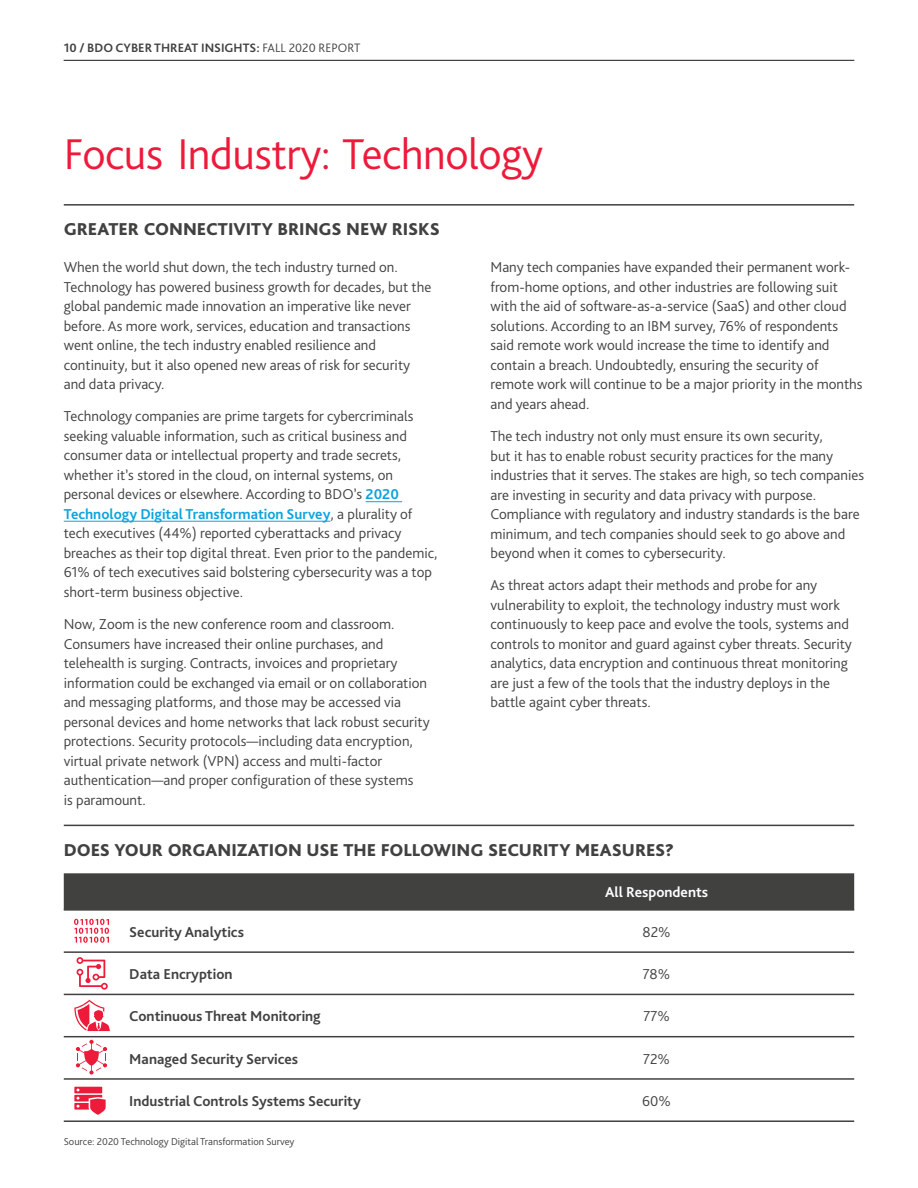
<style>
.page{position:relative;width:918px;height:1188px;background:#fff}
.page>*{position:absolute;margin:0;border:0;box-sizing:border-box;transform-origin:0 0}
.Main_Body_Headings{font:300 45px "Bliss Pro";letter-spacing:-.01em;color:#ed1a3a}
.Subheading_Main{font:800 18px "Bliss Pro";letter-spacing:-.005em;color:#414140}
.Body_text_-_3mm_afte{font:300 15px/19.5px "Bliss Pro";color:#414140}
.Body_copy{font:700 15px "Bliss Pro";color:#414140}
.Body_copy-2{font:300 15px "Bliss Pro";color:#414140}
.Body_copy-3{font:700 15px "Bliss Pro";color:#fff}
.t1{font:700 12.75px "Bliss Pro";color:#414140}
.footnote{font:300 10.5px "Bliss Pro";color:#414140}
.s1{font-weight:300}
.s2{font-weight:700;color:#0ca4de}
</style>
<div class="page">
<div style="left:64px;top:873px;width:790px;height:36px;background:#414140"></div>
<hr style="left:64px;top:909px;width:395px;height:2px;background:#414140">
<hr style="left:459px;top:909px;width:395px;height:2px;background:#414140">
<hr style="left:64px;top:951px;width:395px;height:2px;background:#414140">
<hr style="left:459px;top:951px;width:395px;height:2px;background:#414140">
<hr style="left:64px;top:994px;width:395px;height:1px;background:#414140">
<hr style="left:459px;top:994px;width:395px;height:1px;background:#414140">
<hr style="left:64px;top:1036px;width:395px;height:1px;background:#414140">
<hr style="left:459px;top:1036px;width:395px;height:1px;background:#414140">
<hr style="left:64px;top:1078px;width:395px;height:2px;background:#414140">
<hr style="left:459px;top:1078px;width:395px;height:2px;background:#414140">
<hr style="left:64px;top:1120px;width:395px;height:2px;background:#414140">
<hr style="left:459px;top:1120px;width:395px;height:2px;background:#414140">
<svg style="left:77px;top:957px;width:31px;height:33px"></svg>
<svg style="left:74px;top:1000px;width:36px;height:32px"></svg>
<svg style="left:76px;top:1040px;width:31px;height:35px"></svg>
<svg style="left:74px;top:1087px;width:32px;height:28px"></svg>
<svg style="left:74px;top:919px;width:35px;height:24px"></svg>
<hr style="left:64px;top:60px;width:790px;height:1px;background:#414140">
<hr style="left:64px;top:825px;width:790px;height:1px;background:#414140">
<hr style="left:366px;top:501px;width:36px;height:1px;background:#0ca4de">
<hr style="left:64px;top:521px;width:266px;height:1px;background:#0ca4de">
<hr style="left:64px;top:204px;width:790px;height:2px;background:#414140">
<p class="t1" style="left:64px;top:40px;width:298px">10 / BDO CYBER THREAT INSIGHTS: <span class="s1">FALL 2020 REPORT</span></p>
<p class="Main_Body_Headings" style="left:64px;top:126px;width:481px">Focus Industry: Technology</p>
<p class="Subheading_Main" style="left:64px;top:218px;width:378px">GREATER CONNECTIVITY BRINGS NEW RISKS</p>
<p class="Body_text_-_3mm_afte" style="left:64px;top:257px;width:369px">When the world shut down, the tech industry turned on.<br>Technology has powered business growth for decades, but the global pandemic made innovation an imperative like never before. As more work, services, education and transactions went online, the tech industry enabled resilience and continuity, but it also opened new areas of risk for security and data privacy.</p>
<p class="Body_text_-_3mm_afte" style="left:64px;top:406px;width:375px">Technology companies are prime targets for cybercriminals seeking valuable information, such as critical business and consumer data or intellectual property and trade secrets, whether it’s stored in the cloud, on internal systems, on personal devices or elsewhere. According to BDO’s <span class="s2">2020<br>Technology Digital Transformation Survey</span>, a plurality of tech executives (44%) reported cyberattacks and privacy breaches as their top digital threat. Even prior to the pandemic, 61% of tech executives said bolstering cybersecurity was a top short-term business objective.</p>
<p class="Body_text_-_3mm_afte" style="left:64px;top:614px;width:367px">Now, Zoom is the new conference room and classroom.<br>Consumers have increased their online purchases, and telehealth is surging. Contracts, invoices and proprietary information could be exchanged via email or on collaboration and messaging platforms, and those may be accessed via personal devices and home networks that lack robust security protections. Security protocols—including data encryption, virtual private network (VPN) access and multi-factor authentication—and proper configuration of these systems<br>is paramount.</p>
<p class="Body_text_-_3mm_afte" style="left:491px;top:257px;width:374px">Many tech companies have expanded their permanent work&shy;from-home options, and other industries are following suit with the aid of software-as-a-service (SaaS) and other cloud solutions. According to an IBM survey, 76% of respondents said remote work would increase the time to identify and contain a breach. Undoubtedly, ensuring the security of remote work will continue to be a major priority in the months and years ahead.</p>
<p class="Body_text_-_3mm_afte" style="left:491px;top:426px;width:375px">The tech industry not only must ensure its own security,<br>but it has to enable robust security practices for the many industries that it serves. The stakes are high, so tech companies are investing in security and data privacy with purpose.<br>Compliance with regulatory and industry standards is the bare minimum, and tech companies should seek to go above and beyond when it comes to cybersecurity.</p>
<p class="Body_text_-_3mm_afte" style="left:491px;top:575px;width:363px">As threat actors adapt their methods and probe for any vulnerability to exploit, the technology industry must work continuously to keep pace and evolve the tools, systems and controls to monitor and guard against cyber threats. Security analytics, data encryption and continuous threat monitoring are just a few of the tools that the industry deploys in the battle againt cyber threats.</p>
<p class="Subheading_Main" style="left:64px;top:839px;width:612px">DOES YOUR ORGANIZATION USE THE FOLLOWING SECURITY MEASURES?</p>
<p class="Body_copy-3" style="left:605px;top:883px;width:105px">All Respondents</p>
<p class="Body_copy" style="left:129px;top:922px;width:116px">Security Analytics</p>
<p class="Body_copy-2" style="left:643px;top:922px;width:30px">82%</p>
<p class="Body_copy" style="left:129px;top:965px;width:105px">Data Encryption</p>
<p class="Body_copy-2" style="left:643px;top:965px;width:29px">78%</p>
<p class="Body_copy" style="left:129px;top:1007px;width:193px">Continuous Threat Monitoring</p>
<p class="Body_copy-2" style="left:643px;top:1007px;width:28px">77%</p>
<p class="Body_copy" style="left:129px;top:1049px;width:170px">Managed Security Services</p>
<p class="Body_copy-2" style="left:643px;top:1049px;width:28px">72%</p>
<p class="Body_copy" style="left:129px;top:1092px;width:233px">Industrial Controls Systems Security</p>
<p class="Body_copy-2" style="left:642px;top:1092px;width:30px">60%</p>
<p class="footnote" style="left:64px;top:1135px;width:232px">Source: 2020 Technology Digital Transformation Survey</p>
</div>
